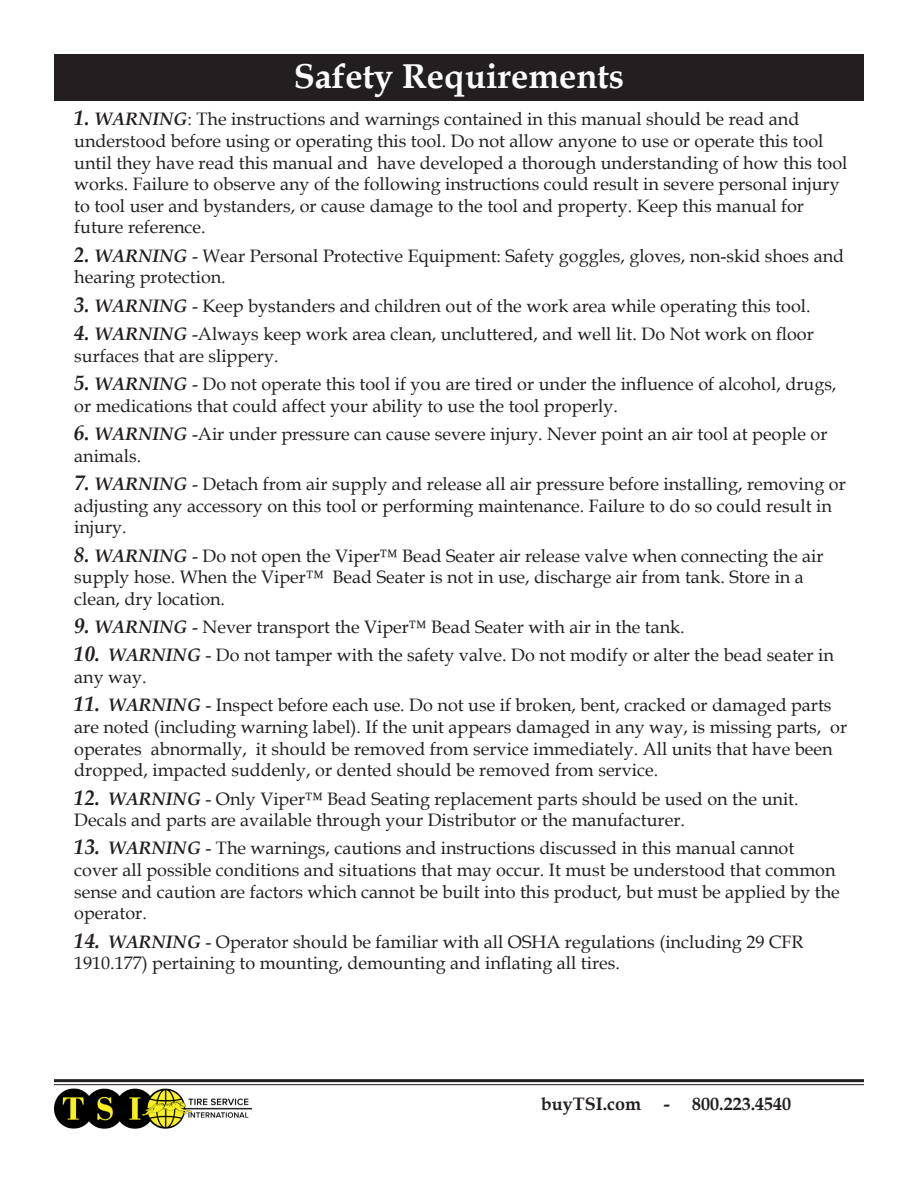
<style>
.page{position:relative;width:918px;height:1188px;background:#fff}
.page>*{position:absolute;margin:0;border:0;box-sizing:border-box;transform-origin:0 0}
.t1{font:700 34.5px "Book Antiqua";color:#fff}
.t2{font:18px/21.6px "Book Antiqua";color:#231f20}
.t3{font:700 18px "Book Antiqua";color:#231f20}
.s1{font-weight:700;font-style:italic;font-size:21px}
.s2{font-weight:700;font-style:italic}
</style>
<div class="page">
<hr style="left:54px;top:1079px;width:810px;height:3px;background:#231f20">
<hr style="left:54px;top:1084px;width:810px;height:1px;background:#231f20">
<img style="left:54px;top:1084px;width:198px;height:45px">
<div style="left:54px;top:54px;width:810px;height:46px;background:#231f20"></div>
<p class="t1" style="left:294px;top:53px;width:332px">Safety Requirements</p>
<p class="t2" style="left:74px;top:108px;width:775px"><span class="s1">1.</span> <span class="s2">WARNING</span>: The instructions and warnings contained in this manual should be read and understood before using or operating this tool. Do not allow anyone to use or operate this tool until they have read this manual and have developed a thorough understanding of how this tool works. Failure to observe any of the following instructions could result in severe personal injury to tool user and bystanders, or cause damage to the tool and property. Keep this manual for future reference.</p>
<p class="t2" style="left:74px;top:244px;width:771px"><span class="s1">2.</span> <span class="s2">WARNING</span> - Wear Personal Protective Equipment: Safety goggles, gloves, non-skid shoes and hearing protection.</p>
<p class="t2" style="left:74px;top:294px;width:738px"><span class="s1">3.</span> <span class="s2">WARNING</span> - Keep bystanders and children out of the work area while operating this tool.</p>
<p class="t2" style="left:74px;top:323px;width:741px"><span class="s1">4.</span> <span class="s2">WARNING</span> -Always keep work area clean, uncluttered, and well lit. Do Not work on floor surfaces that are slippery.</p>
<p class="t2" style="left:74px;top:373px;width:764px"><span class="s1">5.</span> <span class="s2">WARNING</span> - Do not operate this tool if you are tired or under the influence of alcohol, drugs, or medications that could affect your ability to use the tool properly.</p>
<p class="t2" style="left:74px;top:423px;width:755px"><span class="s1">6.</span> <span class="s2">WARNING</span> -Air under pressure can cause severe injury. Never point an air tool at people or animals.</p>
<p class="t2" style="left:74px;top:473px;width:773px"><span class="s1">7.</span> <span class="s2">WARNING</span> - Detach from air supply and release all air pressure before installing, removing or adjusting any accessory on this tool or performing maintenance. Failure to do so could result in injury.</p>
<p class="t2" style="left:74px;top:544px;width:751px"><span class="s1">8.</span> <span class="s2">WARNING</span> - Do not open the Viper™ Bead Seater air release valve when connecting the air supply hose. When the Viper™ Bead Seater is not in use, discharge air from tank. Store in a clean, dry location.</p>
<p class="t2" style="left:74px;top:616px;width:612px"><span class="s1">9.</span> <span class="s2">WARNING</span> - Never transport the Viper™ Bead Seater with air in the tank.</p>
<p class="t2" style="left:74px;top:644px;width:761px"><span class="s1">10.</span> <span class="s2">WARNING</span> - Do not tamper with the safety valve. Do not modify or alter the bead seater in any way.</p>
<p class="t2" style="left:74px;top:694px;width:774px"><span class="s1">11.</span> <span class="s2">WARNING</span> - Inspect before each use. Do not use if broken, bent, cracked or damaged parts are noted (including warning label). If the unit appears damaged in any way, is missing parts, or operates abnormally, it should be removed from service immediately. All units that have been dropped, impacted suddenly, or dented should be removed from service.</p>
<p class="t2" style="left:74px;top:787px;width:726px"><span class="s1">12.</span> <span class="s2">WARNING</span> - Only Viper™ Bead Seating replacement parts should be used on the unit.<br>Decals and parts are available through your Distributor or the manufacturer.</p>
<p class="t2" style="left:74px;top:837px;width:767px"><span class="s1">13.</span> <span class="s2">WARNING</span> - The warnings, cautions and instructions discussed in this manual cannot cover all possible conditions and situations that may occur. It must be understood that common sense and caution are factors which cannot be built into this product, but must be applied by the operator.</p>
<p class="t2" style="left:74px;top:930px;width:731px"><span class="s1">14.</span> <span class="s2">WARNING</span> - Operator should be familiar with all OSHA regulations (including 29 CFR<br>1910.177) pertaining to mounting, demounting and inflating all tires.</p>
<p class="t3" style="left:541px;top:1092px;width:131px">buyTSI.com -</p>
<p class="t3" style="left:692px;top:1092px;width:100px">800.223.4540</p>
</div>
